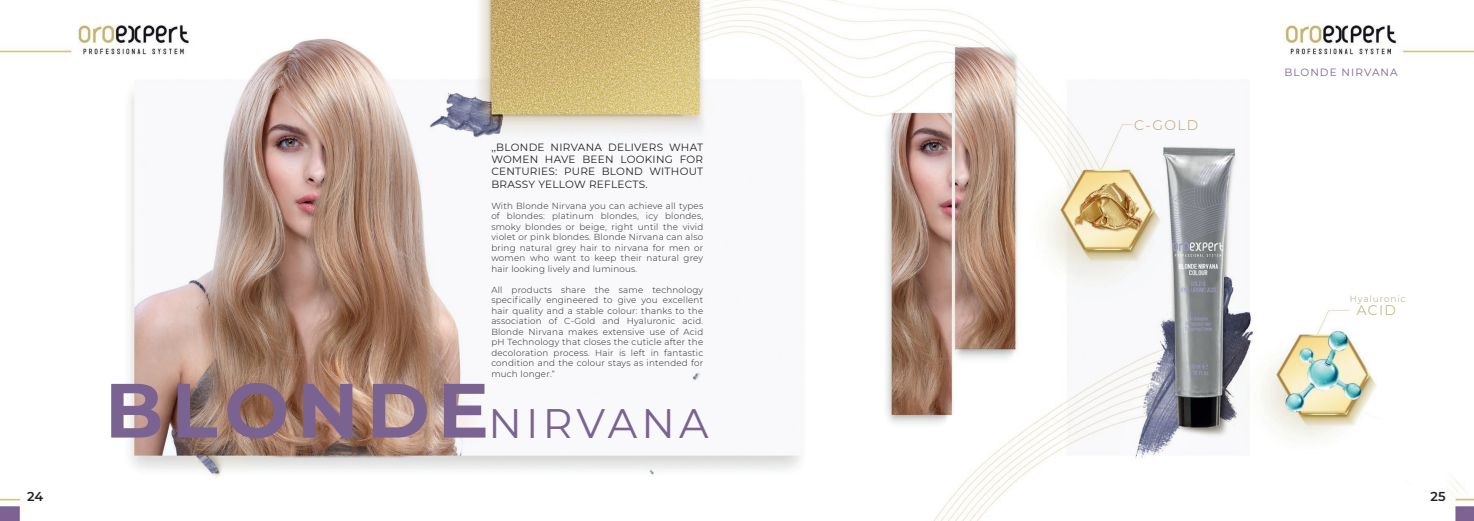
<style>
.page{position:relative;width:1474px;height:521px;background:#fff}
.page>*{position:absolute;margin:0;border:0;box-sizing:border-box;transform-origin:0 0}
.t1{font:700 76.74px "Montserrat";letter-spacing:.1em;color:#7a6291}
.t2{font:41.12px "Montserrat";letter-spacing:.1em;color:#7a6291}
.t3{font:300 13.83px "Montserrat";letter-spacing:.1em;color:#b9a05e}
.t4{font:600 12.86px "Montserrat";color:#231f20}
.t5{font:10.5px/12.2px "Montserrat";letter-spacing:.025em;color:#231f20;text-align:justify}
.t6{font:10.5px "Montserrat";letter-spacing:.1em;color:#7a6291}
.t7{font:300 9.01px "Montserrat";letter-spacing:.1em;color:#b9a05e}
.t8{font:300 8.75px/10.5px "Montserrat";letter-spacing:.025em;color:#231f20;text-align:justify}
</style>
<div class="page">
<img style="left:0;top:0;width:1473px;height:521px">
<p class="t5" style="left:491px;top:141px;width:213px">,,BLONDE NIRVANA DELIVERS WHAT WOMEN HAVE BEEN LOOKING FOR CENTURIES: PURE BLOND WITHOUT BRASSY YELLOW REFLECTS.</p>
<p class="t8" style="left:491px;top:200px;width:213px">With Blonde Nirvana you can achieve all types of blondes: platinum blondes, icy blondes, smoky blondes or beige, right until the vivid violet or pink blondes. Blonde Nirvana can also bring natural grey hair to nirvana for men or women who want to keep their natural grey hair looking lively and luminous.</p>
<p class="t8" style="left:491px;top:284px;width:213px">All products share the same technology specifically engineered to give you excellent hair quality and a stable colour: thanks to the association of C-Gold and Hyaluronic acid.<br>Blonde Nirvana makes extensive use of Acid pH Technology that closes the cuticle after the decoloration process. Hair is left in fantastic condition and the colour stays as intended for much longer.“</p>
<h2 class="t2" style="left:488px;top:395px;width:221px">NIRVANA</h2>
<h1 class="t1" style="left:105px;top:355px;width:386px">BLONDE</h1>
<h3 class="t3" style="left:1134px;top:116px;width:65px">C-GOLD</h3>
<p class="t6" style="left:1284px;top:65px;width:115px">BLONDE NIRVANA</p>
<p class="t7" style="left:1349px;top:293px;width:58px">Hyaluronic</p>
<h3 class="t3" style="left:1356px;top:301px;width:41px">ACID</h3>
<h3 class="t4" style="left:27px;top:487px;width:18px">24</h3>
<h3 class="t4" style="left:1430px;top:487px;width:17px">25</h3>
</div>
